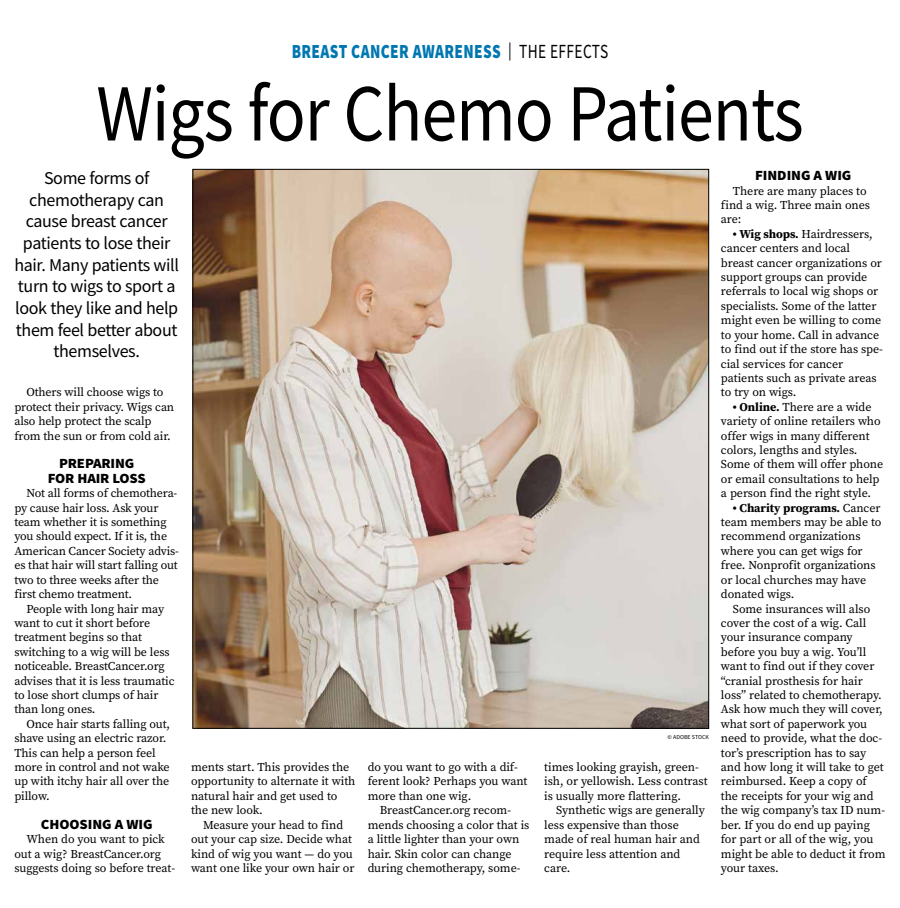
<style>
.page{position:relative;width:900px;height:908px;background:#fff}
.page>*{position:absolute;margin:0;border:0;box-sizing:border-box;transform-origin:0 0}
.t1{font:81px "Source Sans Pro";letter-spacing:-.015em;color:#000;scale:.89 1}
.t2{font:900 20px "Source Sans Pro";letter-spacing:.025em;color:#0077b1;scale:.77 1}
.t3{font:18px/21.6px "Source Sans Pro";letter-spacing:-.02em;color:#000;text-align:center}
.t4{font:900 14px/14.4px "Source Sans Pro";letter-spacing:-.005em;color:#000;text-align:center;scale:1.05 1}
.t5{font:12px/14.4px "Source Serif Pro";letter-spacing:-.005em;color:#000}
.t6{font:6px "Source Sans Pro";color:#000}
.s1{font-weight:400;font-size:18px;color:#000}
.s2{font-weight:400;color:#000}
.s3{font-weight:700}
</style>
<div class="page">
<img style="left:195px;top:171px;width:512px;height:555px">
<h2 class="t2" style="left:292px;top:38px;width:412px">BREAST CANCER AWARENESS <span class="s1">|</span> <span class="s2">THE EFFECTS</span></h2>
<h1 class="t1" style="left:96px;top:62px;width:796px">Wigs for Chemo Patients</h1>
<h3 class="t3" style="left:14px;top:167px;width:166px">Some forms of chemotherapy can cause breast cancer patients to lose their hair. Many patients will turn to wigs to sport a look they like and help them feel better about themselves.</h3>
<p class="t4" style="left:755px;top:168px;width:93px">FINDING A WIG</p>
<p class="t5" style="left:721px;top:183px;width:151px;text-indent:12px">There are many places to find a wig. Three main ones are:</p>
<p class="t5" style="left:721px;top:226px;width:164px;text-indent:12px"><span class="s3">• Wig shops.</span> Hairdressers, cancer centers and local breast cancer organizations or support groups can provide referrals to local wig shops or specialists. Some of the latter might even be willing to come to your home. Call in advance to find out if the store has spe&shy;cial services for cancer patients such as private areas to try on wigs.</p>
<p class="t5" style="left:721px;top:399px;width:164px;text-indent:12px"><span class="s3">• Online.</span> There are a wide variety of online retailers who offer wigs in many different colors, lengths and styles.<br>Some of them will offer phone or email consultations to help a person find the right style.</p>
<p class="t5" style="left:721px;top:500px;width:162px;text-indent:12px"><span class="s3">• Charity programs.</span> Cancer team members may be able to recommend organizations where you can get wigs for free. Nonprofit organizations or local churches may have donated wigs.</p>
<p class="t5" style="left:721px;top:601px;width:166px;text-indent:12px">Some insurances will also cover the cost of a wig. Call your insurance company before you buy a wig. You’ll want to find out if they cover “cranial prosthesis for hair loss” related to chemotherapy.<br>Ask how much they will cover, what sort of paperwork you need to provide, what the doc&shy;tor’s prescription has to say and how long it will take to get reimbursed. Keep a copy of the receipts for your wig and the wig company’s tax ID num&shy;ber. If you do end up paying for part or all of the wig, you might be able to deduct it from your taxes.</p>
<p class="t5" style="left:14px;top:385px;width:161px;text-indent:12px">Others will choose wigs to protect their privacy. Wigs can also help protect the scalp from the sun or from cold air.</p>
<p class="t4" style="left:48px;top:456px;width:95px">PREPARING<br>FOR HAIR LOSS</p>
<p class="t5" style="left:14px;top:486px;width:166px;text-indent:12px">Not all forms of chemothera&shy;py cause hair loss. Ask your team whether it is something you should expect. If it is, the<br>American Cancer Society advis&shy;es that hair will start falling out two to three weeks after the first chemo treatment.</p>
<p class="t5" style="left:14px;top:601px;width:162px;text-indent:12px">People with long hair may want to cut it short before treatment begins so that switching to a wig will be less noticeable. BreastCancer.org advises that it is less traumatic to lose short clumps of hair than long ones.</p>
<p class="t5" style="left:14px;top:716px;width:157px;text-indent:12px">Once hair starts falling out, shave using an electric razor.<br>This can help a person feel more in control and not wake up with itchy hair all over the pillow.</p>
<p class="t4" style="left:41px;top:816px;width:108px">CHOOSING A WIG</p>
<p class="t5" style="left:14px;top:831px;width:162px;text-indent:12px">When do you want to pick out a wig? BreastCancer.org suggests doing so before treat-</p>
<p class="t6" style="left:667px;top:732px;width:43px">© ADOBE STOCK</p>
<p class="t5" style="left:368px;top:759px;width:161px">do you want to go with a dif&shy;ferent look? Perhaps you want more than one wig.</p>
<p class="t5" style="left:368px;top:802px;width:163px;text-indent:12px">BreastCancer.org recom&shy;mends choosing a color that is a little lighter than your own hair. Skin color can change during chemotherapy, some-</p>
<p class="t5" style="left:191px;top:759px;width:166px">ments start. This provides the opportunity to alternate it with natural hair and get used to the new look.</p>
<p class="t5" style="left:191px;top:817px;width:165px;text-align:center">Measure your head to find<br>out your cap size. Decide what kind of wig you want — do you want one like your own hair or</p>
<p class="t5" style="left:544px;top:759px;width:165px">times looking grayish, green&shy;ish, or yellowish. Less contrast is usually more flattering.</p>
<p class="t5" style="left:544px;top:802px;width:162px;text-indent:12px">Synthetic wigs are generally less expensive than those made of real human hair and require less attention and care.</p>
</div>
